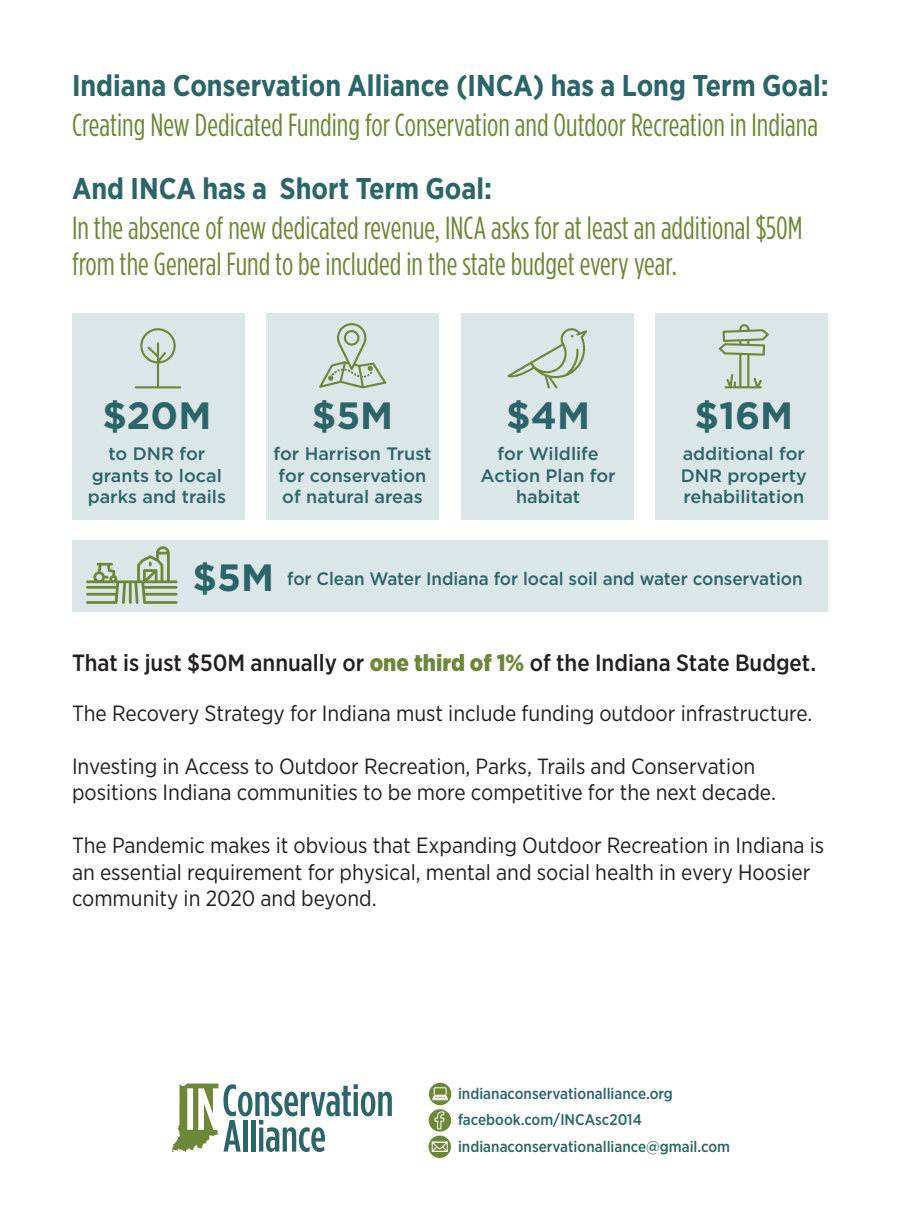
<style>
.page{position:relative;width:900px;height:1224px;background:#fff}
.page>*{position:absolute;margin:0;border:0;box-sizing:border-box;transform-origin:0 0}
.t1{font:700 38px "Gotham";color:#2b6569}
.t2{font:32px/36px "Gotham Condensed";color:#6c8737;scale:.96 1}
.t3{font:700 30px "Gotham Narrow";color:#2b6569;scale:.96 1}
.t4{font:500 23.6px "Gotham Narrow";color:#231f20}
.t5{font:22px/26.4px "Gotham Narrow";color:#231f20}
.t6{font:500 18px/21.6px "Gotham";color:#2b6569;text-align:center}
.t7{font:500 18px "Gotham";color:#2b6569;scale:.95 1}
.t8{font:500 15.6px/26.6px "Gotham Narrow";color:#2b6569}
.s1{font-weight:700;font-size:38px}
.s2{font-weight:900;color:#6c8737}
</style>
<div class="page">
<svg style="left:172px;top:1083px;width:220px;height:69px"></svg>
<svg style="left:429px;top:1083px;width:22px;height:22px"></svg>
<div style="left:434px;top:1088px;width:12px;height:7px;border:1px solid #fff"></div>
<svg style="left:432px;top:1096px;width:16px;height:4px"></svg>
<svg style="left:429px;top:1109px;width:22px;height:23px"></svg>
<svg style="left:435px;top:1111px;width:9px;height:18px"></svg>
<div style="left:429px;top:1136px;width:22px;height:22px;background:#6c8737;border-radius:50%"></div>
<svg style="left:431px;top:1142px;width:17px;height:10px"></svg>
<div style="left:72px;top:313px;width:172px;height:207px;background:#dbe6e9"></div>
<div style="left:461px;top:313px;width:172px;height:207px;background:#dbe6e9"></div>
<div style="left:72px;top:540px;width:756px;height:72px;background:#dbe6e9"></div>
<div style="left:656px;top:313px;width:172px;height:207px;background:#dbe6e9"></div>
<div style="left:267px;top:313px;width:172px;height:207px;background:#dbe6e9"></div>
<svg style="left:719px;top:324px;width:50px;height:64px"></svg>
<svg style="left:319px;top:323px;width:67px;height:65px"></svg>
<svg style="left:135px;top:328px;width:46px;height:60px"></svg>
<svg style="left:507px;top:328px;width:81px;height:60px"></svg>
<svg style="left:86px;top:546px;width:92px;height:58px"></svg>
<h3 class="t3" style="left:72px;top:66px;width:790px">Indiana Conservation Alliance (INCA) has a Long Term Goal:</h3>
<h2 class="t2" style="left:72px;top:106px;width:779px">Creating New Dedicated Funding for Conservation and Outdoor Recreation in Indiana</h2>
<h3 class="t3" style="left:72px;top:169px;width:439px">And INCA has a Short Term Goal:</h3>
<h2 class="t2" style="left:72px;top:209px;width:762px">In the absence of new dedicated revenue, INCA asks for at least an additional $50M from the General Fund to be included in the state budget every year.</h2>
<h1 class="t1" style="left:102px;top:391px;width:110px">$20M</h1>
<p class="t6" style="left:88px;top:443px;width:140px">to DNR for grants to local parks and trails</p>
<h1 class="t1" style="left:312px;top:391px;width:83px">$5M</h1>
<p class="t6" style="left:273px;top:443px;width:160px;text-align:left">for Harrison Trust for conservation of natural areas</p>
<h1 class="t1" style="left:506px;top:391px;width:85px">$4M</h1>
<p class="t6" style="left:481px;top:443px;width:137px">for Wildlife<br>Action Plan for habitat</p>
<h1 class="t1" style="left:694px;top:391px;width:100px">$16M</h1>
<p class="t6" style="left:681px;top:443px;width:128px;text-align:justify">additional for DNR property rehabilitation</p>
<p class="t7" style="left:193px;top:566px;width:644px"><span class="s1">$5M</span> for Clean Water Indiana for local soil and water conservation</p>
<p class="t4" style="left:72px;top:648px;width:746px">That is just $50M annually or <span class="s2">one third of 1%</span> of the Indiana State Budget.</p>
<p class="t5" style="left:72px;top:700px;width:742px">The Recovery Strategy for Indiana must include funding outdoor infrastructure.</p>
<p class="t5" style="left:72px;top:753px;width:705px">Investing in Access to Outdoor Recreation, Parks, Trails and Conservation positions Indiana communities to be more competitive for the next decade.</p>
<p class="t5" style="left:72px;top:832px;width:754px">The Pandemic makes it obvious that Expanding Outdoor Recreation in Indiana is an essential requirement for physical, mental and social health in every Hoosier community in 2020 and beyond.</p>
<p class="t8" style="left:458px;top:1080px;width:274px">indianaconservationalliance.org facebook.com/INCAsc2014 indianaconservationalliance@gmail.com</p>
</div>
